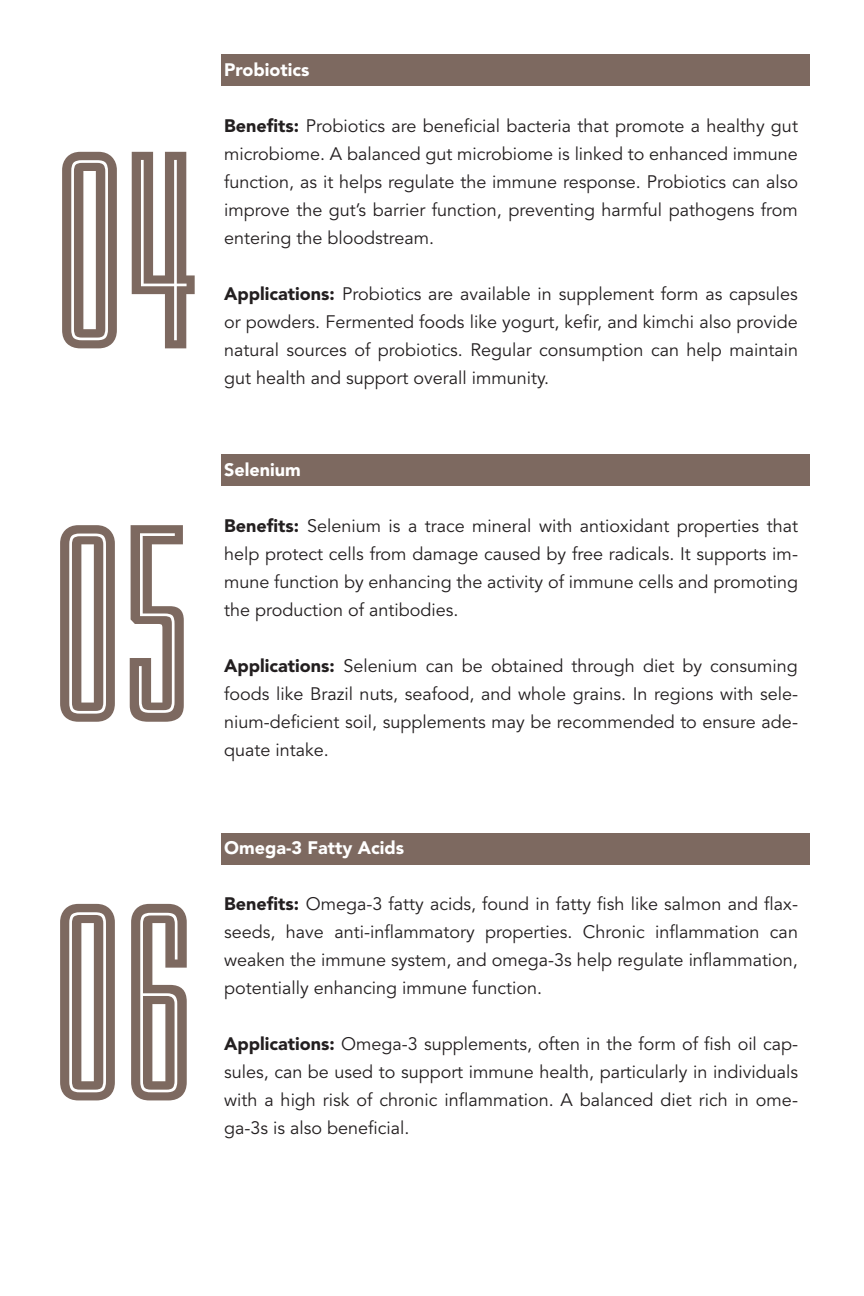
<style>
.page{position:relative;width:864px;height:1296px;background:#fff}
.page>*{position:absolute;margin:0;border:0;box-sizing:border-box;transform-origin:0 0}
.t1{font:270px "DELIRIUMNEONNCV";color:#7d6960}
.t2{font:18px/28px "Avenir LT Std";color:#231f20;text-align:justify}
.t3{font:900 18px "Avenir LT Std";color:#fff}
.s1{font-weight:900}
</style>
<div class="page">
<div style="left:222px;top:54px;width:588px;height:31px;background:#7d6960"></div>
<div style="left:222px;top:454px;width:588px;height:32px;background:#7d6960"></div>
<div style="left:222px;top:833px;width:588px;height:31px;background:#7d6960"></div>
<p class="t1" style="left:54px;top:93px;width:145px">04</p>
<p class="t1" style="left:52px;top:467px;width:140px">05</p>
<p class="t3" style="left:224px;top:58px;width:87px">Probiotics</p>
<p class="t2" style="left:224px;top:112px;width:575px"><span class="s1">Benefits:</span> Probiotics are beneficial bacteria that promote a healthy gut microbiome. A balanced gut microbiome is linked to enhanced immune function, as it helps regulate the immune response. Probiotics can also improve the gut’s barrier function, preventing harmful pathogens from entering the bloodstream.</p>
<p class="t2" style="left:224px;top:280px;width:575px"><span class="s1">Applications:</span> Probiotics are available in supplement form as capsules or powders. Fermented foods like yogurt, kefir, and kimchi also provide natural sources of probiotics. Regular consumption can help maintain gut health and support overall immunity.</p>
<p class="t3" style="left:224px;top:459px;width:78px">Selenium</p>
<p class="t2" style="left:224px;top:512px;width:575px"><span class="s1">Benefits:</span> Selenium is a trace mineral with antioxidant properties that help protect cells from damage caused by free radicals. It supports im&shy;mune function by enhancing the activity of immune cells and promoting the production of antibodies.</p>
<p class="t2" style="left:224px;top:652px;width:575px"><span class="s1">Applications:</span> Selenium can be obtained through diet by consuming foods like Brazil nuts, seafood, and whole grains. In regions with sele&shy;nium-deficient soil, supplements may be recommended to ensure ade&shy;quate intake.</p>
<p class="t1" style="left:52px;top:845px;width:144px">06</p>
<p class="t3" style="left:224px;top:837px;width:181px">Omega-3 Fatty Acids</p>
<p class="t2" style="left:224px;top:891px;width:575px"><span class="s1">Benefits:</span> Omega-3 fatty acids, found in fatty fish like salmon and flax&shy;seeds, have anti-inflammatory properties. Chronic inflammation can weaken the immune system, and omega-3s help regulate inflammation, potentially enhancing immune function.</p>
<p class="t2" style="left:224px;top:1031px;width:575px"><span class="s1">Applications:</span> Omega-3 supplements, often in the form of fish oil cap&shy;sules, can be used to support immune health, particularly in individuals with a high risk of chronic inflammation. A balanced diet rich in ome&shy;ga-3s is also beneficial.</p>
</div>
